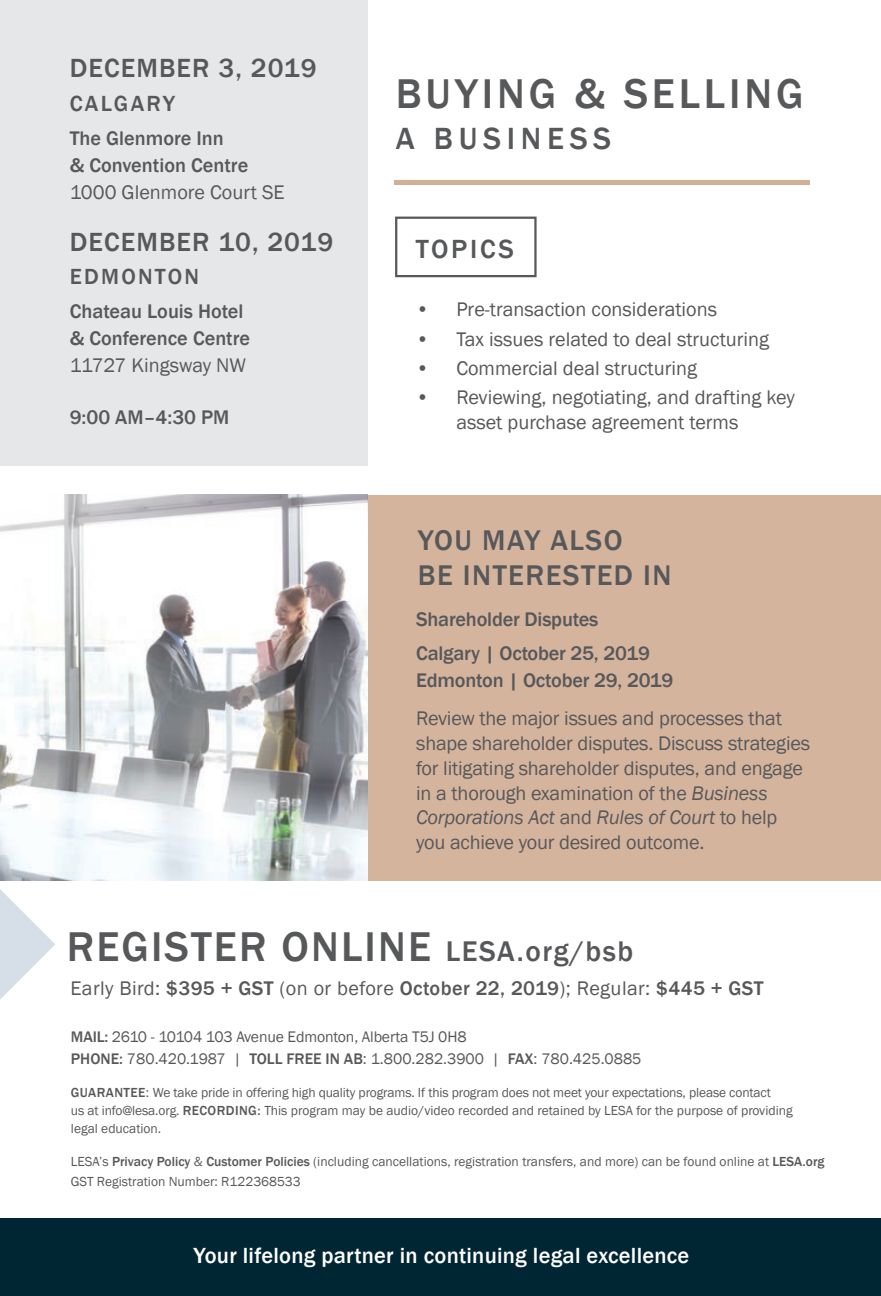
<style>
.page{position:relative;width:881px;height:1296px;background:#fff}
.page>*{position:absolute;margin:0;border:0;box-sizing:border-box;transform-origin:0 0}
.t1{font:500 42.75px "Franklin Gothic";letter-spacing:.05em;color:#57585a}
.t2{font:500 42.75px "Franklin Gothic";letter-spacing:.09em;color:#57585a}
.t3{font:500 31.5px "Franklin Gothic";letter-spacing:.18em;color:#57585a}
.t4{font:500 29.25px/35.1px "Franklin Gothic";letter-spacing:.05em;color:#57585a}
.t5{font:500 27px "Franklin Gothic";letter-spacing:.04em;color:#57585a}
.t6{font:500 22.5px "Franklin Gothic";letter-spacing:.01em;color:#fff}
.t7{font:500 22.5px "Franklin Gothic";letter-spacing:.1em;color:#57585a}
.t8{font:20.25px/24.8px "Franklin Gothic";letter-spacing:-.01em;color:#57585a}
.t9{font:500 20.25px/27px "Franklin Gothic";letter-spacing:-.01em;color:#57585a}
.t10{font:20.25px "Franklin Gothic";letter-spacing:.02em;color:#57585a}
.t11{font:15.75px "Franklin Gothic";letter-spacing:-.01em;color:#57585a}
.t12{font:13.5px/18px "Franklin Gothic";color:#57585a}
.s1{font-style:italic}
.s2{font-size:29.25px}
.s3{font-weight:500}
</style>
<div class="page">
<div style="left:368px;top:495px;width:513px;height:386px;background:#d3af98"></div>
<div style="left:0;top:0;width:368px;height:466px;background:#e6e7e9"></div>
<img style="left:0;top:495px;width:368px;height:385px">
<div style="left:0;top:1218px;width:881px;height:78px;background:#002634"></div>
<svg style="left:0;top:889px;width:55px;height:111px"></svg>
<div style="left:395px;top:180px;width:415px;height:5px;background:#d3af98"></div>
<div style="left:395px;top:217px;width:142px;height:60px;background:#fff;border:2px solid #57585a"></div>
<p class="t5" style="left:70px;top:52px;width:248px">DECEMBER 3, 2019</p>
<p class="t7" style="left:70px;top:90px;width:107px">CALGARY</p>
<p class="t9" style="left:70px;top:125px;width:156px">The Glenmore Inn</p>
<p class="t9" style="left:70px;top:152px;width:180px">&amp; Convention Centre</p>
<p class="t8" style="left:70px;top:180px;width:216px">1000 Glenmore Court SE</p>
<p class="t5" style="left:70px;top:225px;width:265px">DECEMBER 10, 2019</p>
<p class="t7" style="left:70px;top:263px;width:131px">EDMONTON</p>
<p class="t9" style="left:70px;top:298px;width:182px">Chateau Louis Hotel &amp; Conference Centre</p>
<p class="t8" style="left:70px;top:354px;width:178px">11727 Kingsway NW</p>
<p class="t9" style="left:70px;top:404px;width:161px">9:00 AM–4:30 PM</p>
<p class="t2" style="left:396px;top:68px;width:409px">BUYING &amp; SELLING</p>
<p class="t3" style="left:396px;top:119px;width:217px">A BUSINESS</p>
<p class="t5" style="left:416px;top:232px;width:99px">TOPICS</p>
<p class="t8" style="left:416px;top:298px;width:303px">• Pre-transaction considerations</p>
<p class="t8" style="left:416px;top:327px;width:355px">• Tax issues related to deal structuring</p>
<p class="t8" style="left:416px;top:356px;width:283px">• Commercial deal structuring</p>
<p class="t8" style="left:456px;top:385px;width:340px;text-indent:-40px">• Reviewing, negotiating, and drafting key asset purchase agreement terms</p>
<p class="t4" style="left:418px;top:523px;width:255px">YOU MAY ALSO<br>BE INTERESTED IN</p>
<p class="t9" style="left:416px;top:606px;width:184px">Shareholder Disputes</p>
<p class="t9" style="left:416px;top:640px;width:235px">Calgary | October 25, 2019</p>
<p class="t9" style="left:416px;top:667px;width:259px">Edmonton | October 29, 2019</p>
<p class="t8" style="left:416px;top:707px;width:395px">Review the major issues and processes that shape shareholder disputes. Discuss strategies</p>
<p class="t8" style="left:416px;top:756px;width:388px">for litigating shareholder disputes, and engage in a thorough examination of the <span class="s1">Business Corporations Act</span> and <span class="s1">Rules of Court</span> to help you achieve your desired outcome.</p>
<p class="t1" style="left:67px;top:920px;width:568px">REGISTER ONLINE <span class="s2">LESA.org/bsb</span></p>
<p class="t10" style="left:70px;top:975px;width:695px">Early Bird: <span class="s3">$395 + GST</span> (on or before <span class="s3">October 22, 2019</span>); Regular: <span class="s3">$445 + GST</span></p>
<p class="t11" style="left:71px;top:1027px;width:397px"><span class="s3">MAIL:</span> 2610 - 10104 103 Avenue Edmonton, Alberta T5J 0H8</p>
<p class="t11" style="left:71px;top:1049px;width:572px"><span class="s3">PHONE:</span> 780.420.1987 | <span class="s3">TOLL FREE IN AB</span>: 1.800.282.3900 | <span class="s3">FAX</span>: 780.425.0885</p>
<p class="t12" style="left:71px;top:1084px;width:723px"><span class="s3">GUARANTEE</span>: We take pride in offering high quality programs. If this program does not meet your expectations, please contact<br>us at info@lesa.org. <span class="s3">RECORDING:</span> This program may be audio/video recorded and retained by LESA for the purpose of providing legal education.</p>
<p class="t12" style="left:71px;top:1152px;width:755px;line-height:20.2px">LESA’s <span class="s3">Privacy Policy</span> &amp; <span class="s3">Customer Policies</span> (including cancellations, registration transfers, and more) can be found online at <span class="s3">LESA.org<br></span>GST Registration Number: R122368533</p>
<p class="t6" style="left:194px;top:1241px;width:497px">Your lifelong partner in continuing legal excellence</p>
</div>
